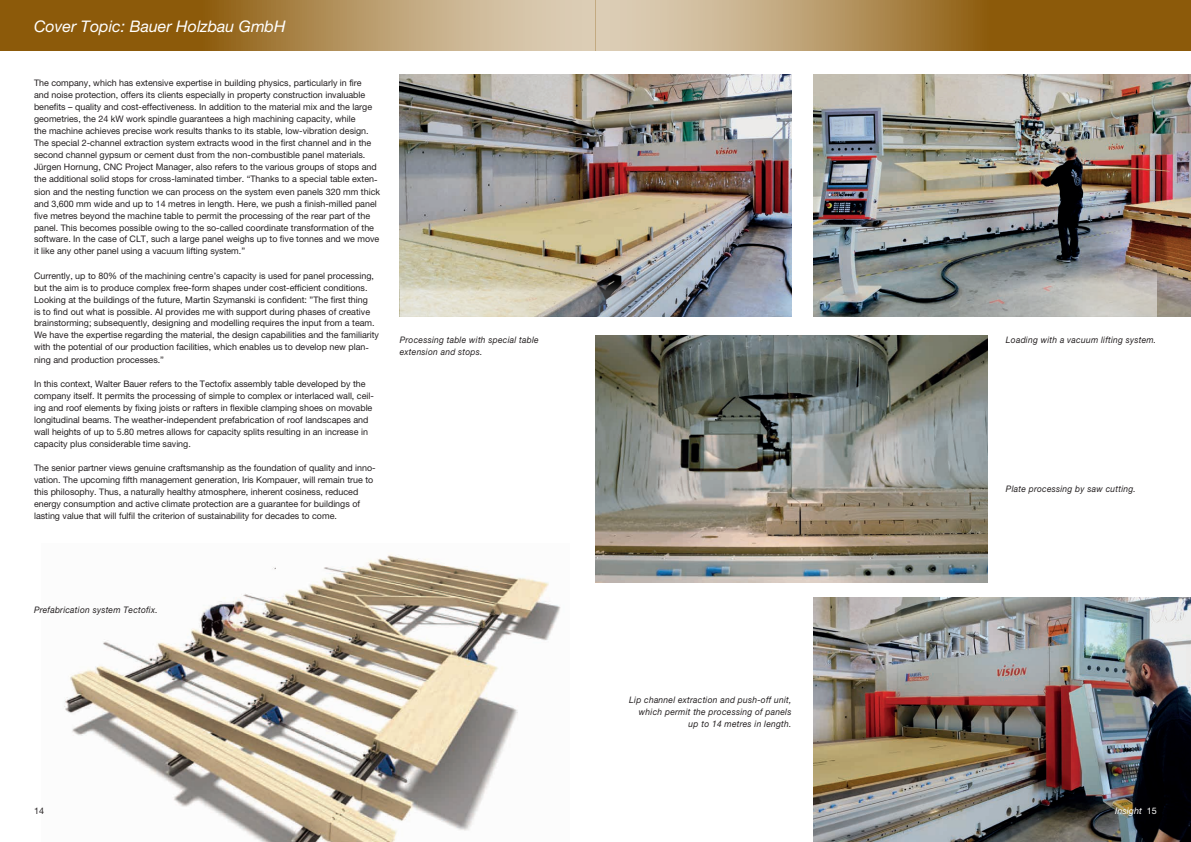
<style>
.page{position:relative;width:1191px;height:842px;background:#fff}
.page>*{position:absolute;margin:0;border:0;box-sizing:border-box;transform-origin:0 0}
.t1{font:italic 16px "Helvetica Neue";color:#fff}
.t2{font:9px/12px "Helvetica Neue";color:#231f20}
.t3{font:italic 9px/12px "Helvetica Neue";letter-spacing:.03em;color:#231f20;scale:.94 1}
.t4{font:italic 9px "Helvetica Neue";color:#fff}
.s1{font-style:normal}
</style>
<div class="page">
<img style="left:814px;top:597px;width:377px;height:245px">
<img style="left:64px;top:554px;width:497px;height:288px">
<svg style="left:0;top:0;width:595px;height:51px;background:#ab874e"></svg>
<svg style="left:595px;top:0;width:596px;height:51px;background:#ac884f"></svg>
<img style="left:400px;top:74px;width:391px;height:243px">
<img style="left:814px;top:74px;width:377px;height:243px">
<img style="left:596px;top:335px;width:391px;height:248px">
<img style="left:400px;top:277px;width:303px;height:39px">
<svg style="left:942px;top:256px;width:215px;height:61px;background:#9d9f9d"></svg>
<h1 class="t1" style="left:34px;top:17px;width:253px">Cover Topic: Bauer Holzbau GmbH</h1>
<p class="t2" style="left:34px;top:77px;width:347px">The company, which has extensive expertise in building physics, particularly in fire<br>and noise protection, offers its clients especially in property construction invaluable benefits – quality and cost-effectiveness. In addition to the material mix and the large geometries, the 24 kW work spindle guarantees a high machining capacity, while<br>the machine achieves precise work results thanks to its stable, low-vibration design.<br>The special 2-channel extraction system extracts wood in the first channel and in the second channel gypsum or cement dust from the non-combustible panel materials.<br>Jürgen Hornung, CNC Project Manager, also refers to the various groups of stops and the additional solid stops for cross-laminated timber. “Thanks to a special table exten&shy;sion and the nesting function we can process on the system even panels 320 mm thick and 3,600 mm wide and up to 14 metres in length. Here, we push a finish-milled panel five metres beyond the machine table to permit the processing of the rear part of the panel. This becomes possible owing to the so-called coordinate transformation of the software. In the case of CLT, such a large panel weighs up to five tonnes and we move it like any other panel using a vacuum lifting system.”</p>
<p class="t2" style="left:34px;top:269px;width:346px">Currently, up to 80% of the machining centre’s capacity is used for panel processing, but the aim is to produce complex free-form shapes under cost-efficient conditions.<br>Looking at the buildings of the future, Martin Szymanski is confident: ”The first thing<br>is to find out what is possible. AI provides me with support during phases of creative brainstorming; subsequently, designing and modelling requires the input from a team.<br>We have the expertise regarding the material, the design capabilities and the familiarity with the potential of our production facilities, which enables us to develop new plan&shy;ning and production processes.”</p>
<p class="t2" style="left:34px;top:377px;width:341px">In this context, Walter Bauer refers to the Tectofix assembly table developed by the company itself. It permits the processing of simple to complex or interlaced wall, ceil&shy;ing and roof elements by fixing joists or rafters in flexible clamping shoes on movable longitudinal beams. The weather-independent prefabrication of roof landscapes and wall heights of up to 5.80 metres allows for capacity splits resulting in an increase in capacity plus considerable time saving.</p>
<p class="t2" style="left:34px;top:461px;width:343px">The senior partner views genuine craftsmanship as the foundation of quality and inno&shy;vation. The upcoming fifth management generation, Iris Kompauer, will remain true to this philosophy. Thus, a naturally healthy atmosphere, inherent cosiness, reduced energy consumption and active climate protection are a guarantee for buildings of lasting value that will fulfil the criterion of sustainability for decades to come.</p>
<p class="t3" style="left:400px;top:333px;width:149px">Processing table with special table extension and stops.</p>
<p class="t3" style="left:34px;top:604px;width:133px">Prefabrication system Tectofix.</p>
<p class="t3" style="left:629px;top:694px;width:174px;text-align:right">Lip channel extraction and push-off unit, which permit the processing of panels up to 14 metres in length.</p>
<p class="t3" style="left:1006px;top:333px;width:161px">Loading with a vacuum lifting system.</p>
<p class="t3" style="left:1006px;top:482px;width:140px">Plate processing by saw cutting.</p>
<p class="t2" style="left:34px;top:805px;width:12px">14</p>
<p class="t4" style="left:1115px;top:806px;width:43px">Insight <span class="s1">15</span></p>
</div>
